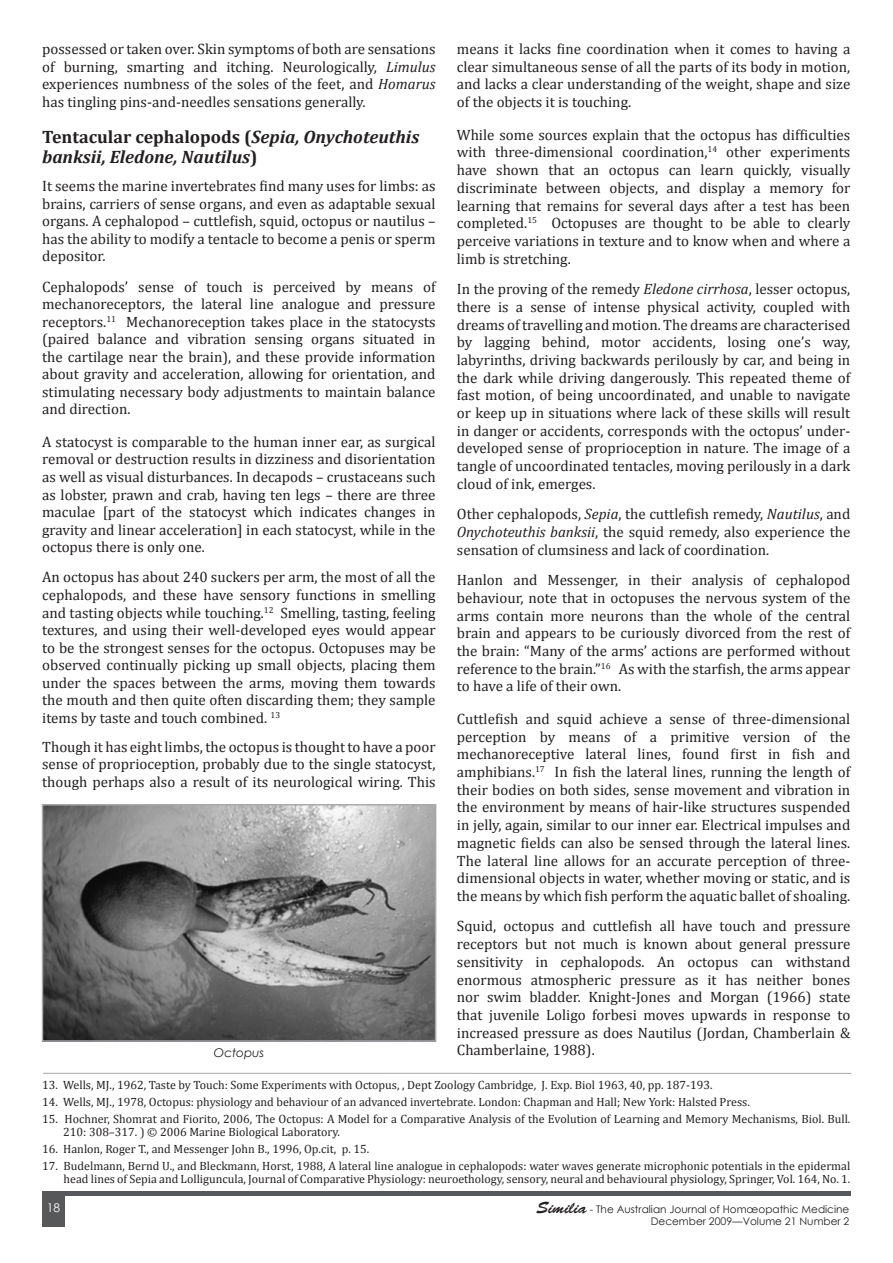
<style>
.page{position:relative;width:893px;height:1263px;background:#fff}
.page>*{position:absolute;margin:0;border:0;box-sizing:border-box;transform-origin:0 0}
.Head_2{font:italic 700 18px/19.5px "Cambria";color:#231f20}
.t1{font:15px/17.7px "Cambria";color:#231f20;text-align:justify}
.Endnote_Text{font:12px/13.5px "Cambria";color:#231f20}
.t2{font:italic 12px "Century Gothic";color:#231f20}
.t3{font:12px "Century Gothic";color:#fff}
.t4{font:10.5px/12.6px "Century Gothic";color:#231f20;text-align:right}
.s1{font-style:italic}
.s2{font-style:normal}
.s3{font-family:"Brush Script Std";font-size:16.5px}
</style>
<div class="page">
<div style="left:42px;top:1191px;width:808px;height:5px;background:#57585a"></div>
<div style="left:42px;top:1197px;width:22px;height:30px;background:#57585a"></div>
<img style="left:45px;top:807px;width:388px;height:232px">
<div style="left:42px;top:804px;width:394px;height:238px;border:2px solid #a8a9ad"></div>
<hr style="left:43px;top:1073px;width:808px;height:1px;background:#a8a9ad">
<p class="t1" style="left:457px;top:40px;width:395px">means it lacks fine coordination when it comes to having a clear simultaneous sense of all the parts of its body in motion, and lacks a clear understanding of the weight, shape and size of the objects it is touching.</p>
<p class="t1" style="left:457px;top:126px;width:395px">While some sources explain that the octopus has difficulties with three-dimensional coordination,<sup>14</sup> other experiments have shown that an octopus can learn quickly, visually discriminate between objects, and display a memory for learning that remains for several days after a test has been completed.<sup>15</sup> Octopuses are thought to be able to clearly perceive variations in texture and to know when and where a limb is stretching.</p>
<p class="t1" style="left:457px;top:280px;width:395px">In the proving of the remedy <span class="s1">Eledone cirrhosa</span>, lesser octopus, there is a sense of intense physical activity, coupled with dreams of travelling and motion. The dreams are characterised by lagging behind, motor accidents, losing one’s way, labyrinths, driving backwards perilously by car, and being in the dark while driving dangerously. This repeated theme of fast motion, of being uncoordinated, and unable to navigate or keep up in situations where lack of these skills will result in danger or accidents, corresponds with the octopus’ under&shy;developed sense of proprioception in nature. The image of a tangle of uncoordinated tentacles, moving perilously in a dark cloud of ink, emerges.</p>
<p class="t1" style="left:457px;top:505px;width:395px">Other cephalopods, <span class="s1">Sepia</span>, the cuttlefish remedy, <span class="s1">Nautilus</span>, and <span class="s1">Onychoteuthis banksii</span>, the squid remedy, also experience the sensation of clumsiness and lack of coordination.</p>
<p class="t1" style="left:457px;top:571px;width:395px">Hanlon and Messenger, in their analysis of cephalopod behaviour, note that in octopuses the nervous system of the arms contain more neurons than the whole of the central brain and appears to be curiously divorced from the rest of the brain: “Many of the arms’ actions are performed without reference to the brain.”<sup>16</sup> As with the starfish, the arms appear to have a life of their own.</p>
<p class="t1" style="left:457px;top:710px;width:395px">Cuttlefish and squid achieve a sense of three-dimensional perception by means of a primitive version of the mechanoreceptive lateral lines, found first in fish and amphibians.<sup>17</sup> In fish the lateral lines, running the length of their bodies on both sides, sense movement and vibration in the environment by means of hair-like structures suspended in jelly, again, similar to our inner ear. Electrical impulses and magnetic fields can also be sensed through the lateral lines.<br>The lateral line allows for an accurate perception of three&shy;dimensional objects in water, whether moving or static, and is the means by which fish perform the aquatic ballet of shoaling.</p>
<p class="t1" style="left:457px;top:917px;width:395px">Squid, octopus and cuttlefish all have touch and pressure receptors but not much is known about general pressure sensitivity in cephalopods. An octopus can withstand enormous atmospheric pressure as it has neither bones nor swim bladder. Knight-Jones and Morgan (1966) state that juvenile Loligo forbesi moves upwards in response to increased pressure as does Nautilus (Jordan, Chamberlain &amp; Chamberlaine, 1988).</p>
<p class="Endnote_Text" style="left:42px;top:1078px;width:672px">13. Wells, MJ., 1962, Taste by Touch: Some Experiments with Octopus, , Dept Zoology Cambridge, J. Exp. Biol 1963, 40, pp. 187-193.</p>
<p class="Endnote_Text" style="left:42px;top:1095px;width:709px">14. Wells, MJ., 1978, Octopus: physiology and behaviour of an advanced invertebrate. London: Chapman and Hall; New York: Halsted Press.</p>
<p class="Endnote_Text" style="left:63px;top:1112px;width:789px;text-indent:-21px">15. Hochner, Shomrat and Fiorito, 2006, The Octopus: A Model for a Comparative Analysis of the Evolution of Learning and Memory Mechanisms, Biol. Bull.<br>210: 308–317. ) © 2006 Marine Biological Laboratory.</p>
<p class="Endnote_Text" style="left:42px;top:1142px;width:329px">16. Hanlon, Roger T., and Messenger John B., 1996, Op.cit, p. 15.</p>
<p class="Endnote_Text" style="left:42px;top:1159px;width:810px;text-align:right">17. Budelmann, Bernd U., and Bleckmann, Horst, 1988, A lateral line analogue in cephalopods: water waves generate microphonic potentials in the epidermal head lines of Sepia and Lolliguncula, Journal of Comparative Physiology: neuroethology, sensory, neural and behavioural physiology, Springer, Vol. 164, No. 1.</p>
<p class="t1" style="left:42px;top:40px;width:395px">possessed or taken over. Skin symptoms of both are sensations of burning, smarting and itching. Neurologically, <span class="s1">Limulus </span>experiences numbness of the soles of the feet, and <span class="s1">Homarus </span>has tingling pins-and-needles sensations generally.</p>
<p class="Head_2" style="left:42px;top:127px;width:379px"><span class="s2">Tentacular cephalopods (</span>Sepia, Onychoteuthis banksii, Eledone, Nautilus<span class="s2">)</span></p>
<p class="t1" style="left:42px;top:177px;width:395px">It seems the marine invertebrates find many uses for limbs: as brains, carriers of sense organs, and even as adaptable sexual organs. A cephalopod – cuttlefish, squid, octopus or nautilus – has the ability to modify a tentacle to become a penis or sperm depositor.</p>
<p class="t1" style="left:42px;top:278px;width:395px">Cephalopods’ sense of touch is perceived by means of mechanoreceptors, the lateral line analogue and pressure receptors.<sup>11</sup> Mechanoreception takes place in the statocysts (paired balance and vibration sensing organs situated in the cartilage near the brain), and these provide information about gravity and acceleration, allowing for orientation, and stimulating necessary body adjustments to maintain balance and direction.</p>
<p class="t1" style="left:42px;top:433px;width:395px">A statocyst is comparable to the human inner ear, as surgical removal or destruction results in dizziness and disorientation as well as visual disturbances. In decapods – crustaceans such as lobster, prawn and crab, having ten legs – there are three maculae [part of the statocyst which indicates changes in gravity and linear acceleration] in each statocyst, while in the octopus there is only one.</p>
<p class="t1" style="left:42px;top:568px;width:395px">An octopus has about 240 suckers per arm, the most of all the cephalopods, and these have sensory functions in smelling and tasting objects while touching.<sup>12</sup> Smelling, tasting, feeling textures, and using their well-developed eyes would appear to be the strongest senses for the octopus. Octopuses may be observed continually picking up small objects, placing them under the spaces between the arms, moving them towards the mouth and then quite often discarding them; they sample items by taste and touch combined. <sup>13</sup></p>
<p class="t1" style="left:42px;top:737px;width:395px">Though it has eight limbs, the octopus is thought to have a poor sense of proprioception, probably due to the single statocyst, though perhaps also a result of its neurological wiring. This</p>
<p class="t2" style="left:214px;top:1045px;width:52px">Octopus</p>
<p class="t3" style="left:47px;top:1200px;width:15px">18</p>
<p class="t4" style="left:537px;top:1202px;width:314px"><span class="s3">Similia</span> - The Australian Journal of Homœopathic Medicine<br>December 2009—Volume 21 Number 2</p>
</div>
